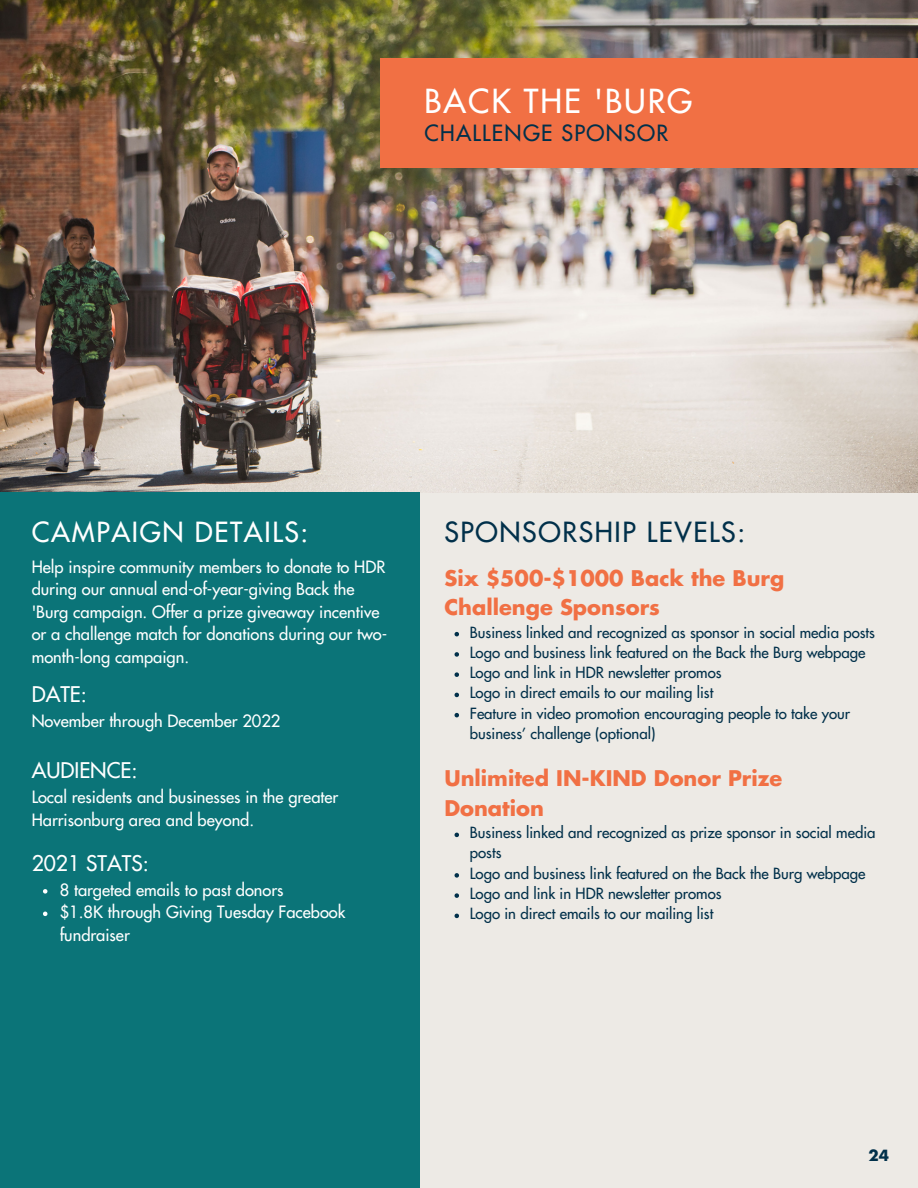
<style>
.page{position:relative;width:918px;height:1188px;background:#edeae5}
.page>*{position:absolute;margin:0;border:0;box-sizing:border-box;transform-origin:0 0}
.t1{font:500 32.25px "Futura Std";letter-spacing:.06em;color:#fff}
.t2{font:500 27px "Futura Std";letter-spacing:.06em;color:#01304a}
.t3{font:500 27px "Futura Std";letter-spacing:.06em;color:#fff}
.t4{font:500 21.75px "Futura Std";letter-spacing:.06em;color:#01304a}
.t5{font:700 21px/29.2px "Futura Std";color:#f17044}
.t6{font:500 21px "Futura Std";color:#fff}
.t7{font:500 16.5px/22.5px "Futura Std";color:#fff}
.t8{font:500 15px/20.2px "Futura Std";color:#01304a}
.t9{font:700 15px "Futura Std";color:#01304a}
</style>
<div class="page">
<img style="left:0;top:0;width:918px;height:493px">
<div style="left:380px;top:59px;width:537px;height:109px;background:#f17044"></div>
<div style="left:0;top:492px;width:420px;height:696px;background:#0b7478"></div>
<svg style="left:43px;top:889px;width:4px;height:5px"></svg>
<svg style="left:43px;top:912px;width:4px;height:4px"></svg>
<svg style="left:455px;top:632px;width:4px;height:4px"></svg>
<svg style="left:455px;top:652px;width:4px;height:5px"></svg>
<svg style="left:455px;top:672px;width:4px;height:5px"></svg>
<svg style="left:455px;top:693px;width:4px;height:4px"></svg>
<svg style="left:455px;top:713px;width:4px;height:4px"></svg>
<svg style="left:455px;top:833px;width:4px;height:4px"></svg>
<svg style="left:455px;top:873px;width:4px;height:5px"></svg>
<svg style="left:455px;top:893px;width:4px;height:5px"></svg>
<svg style="left:455px;top:914px;width:4px;height:4px"></svg>
<h1 class="t1" style="left:424px;top:87px;width:270px">BACK THE 'BURG</h1>
<h3 class="t4" style="left:424px;top:123px;width:245px">CHALLENGE SPONSOR</h3>
<h2 class="t3" style="left:32px;top:520px;width:278px">CAMPAIGN DETAILS:</h2>
<p class="t7" style="left:32px;top:556px;width:357px">Help inspire community members to donate to HDR during our annual end-of-year-giving Back the 'Burg campaign. Offer a prize giveaway incentive or a challenge match for donations during our two&shy;month-long campaign.</p>
<h3 class="t6" style="left:32px;top:685px;width:57px">DATE:</h3>
<p class="t7" style="left:32px;top:710px;width:250px">November through December 2022</p>
<h3 class="t6" style="left:32px;top:761px;width:107px">AUDIENCE:</h3>
<p class="t7" style="left:32px;top:786px;width:308px">Local residents and businesses in the greater<br>Harrisonburg area and beyond.</p>
<h3 class="t6" style="left:32px;top:854px;width:119px">2021 STATS:</h3>
<p class="t7" style="left:60px;top:879px;width:287px">8 targeted emails to past donors<br>$1.8K through Giving Tuesday Facebook fundraiser</p>
<h2 class="t2" style="left:444px;top:520px;width:302px">SPONSORSHIP LEVELS:</h2>
<h3 class="t5" style="left:444px;top:564px;width:341px">Six $500-$1000 Back the Burg<br>Challenge Sponsors</h3>
<p class="t8" style="left:470px;top:623px;width:407px">Business linked and recognized as sponsor in social media posts Logo and business link featured on the Back the Burg webpage Logo and link in HDR newsletter promos<br>Logo in direct emails to our mailing list<br>Feature in video promotion encouraging people to take your business’ challenge (optional)</p>
<h3 class="t5" style="left:444px;top:765px;width:339px">Unlimited IN-KIND Donor Prize<br>Donation</h3>
<p class="t8" style="left:470px;top:823px;width:407px">Business linked and recognized as prize sponsor in social media posts<br>Logo and business link featured on the Back the Burg webpage Logo and link in HDR newsletter promos<br>Logo in direct emails to our mailing list</p>
<p class="t9" style="left:868px;top:1148px;width:22px">24</p>
</div>
